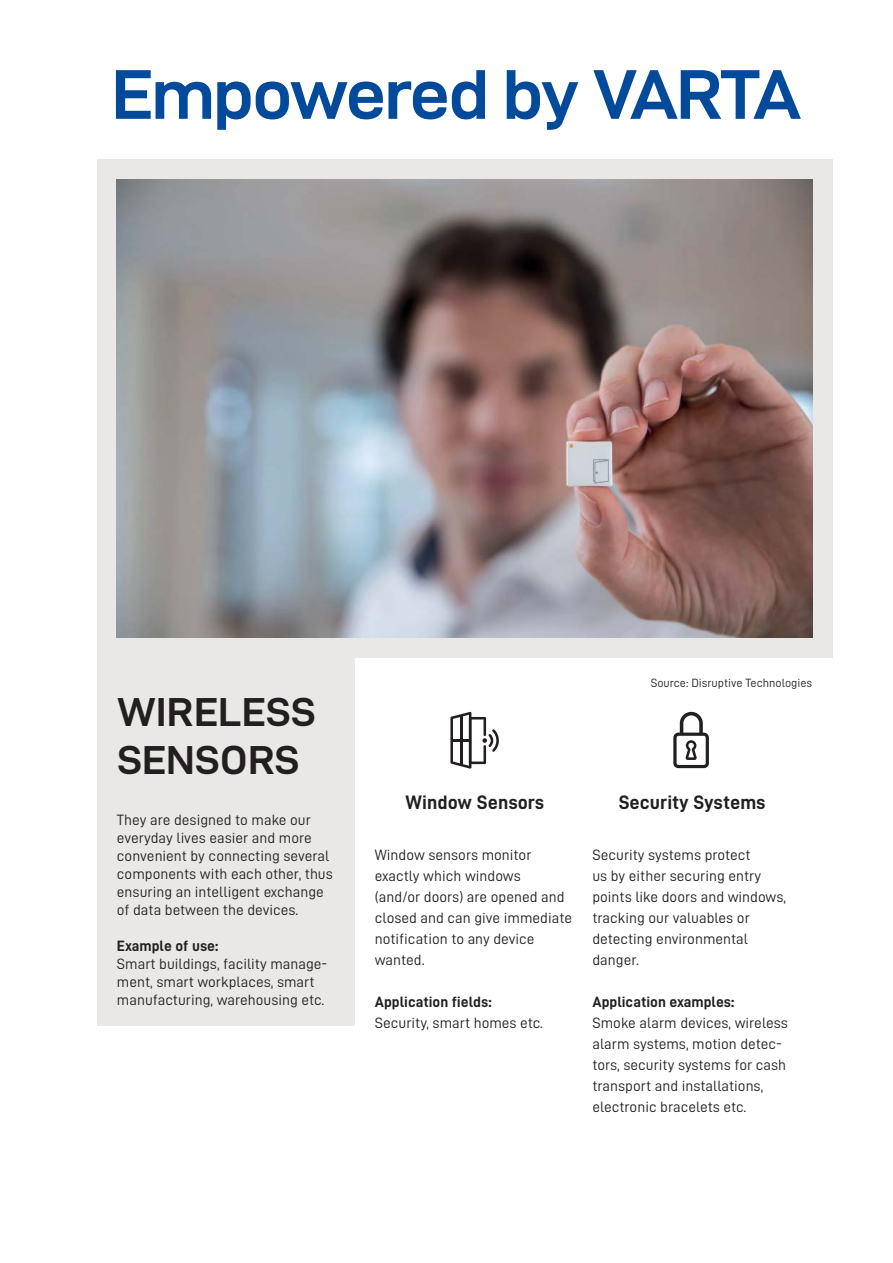
<style>
.page{position:relative;width:893px;height:1263px;background:#fff}
.page>*{position:absolute;margin:0;border:0;box-sizing:border-box;transform-origin:0 0}
.t1{font:700 70.5px "Varta DIN Pro Wd";letter-spacing:-.045em;color:#034a9b}
.t2{font:700 40.5px/48px "Varta DIN Pro Wd";color:#231f20}
.t3{font:700 19.5px "Varta DIN Pro";color:#231f20}
.t4{font:15px/21px "Varta DIN Pro";color:#231f20}
.t5{font:700 15px "Varta DIN Pro";color:#231f20}
.t6{font:12px "Varta DIN Pro";color:#231f20}
</style>
<div class="page">
<div style="left:97px;top:159px;width:735px;height:499px;background:#eae8e7"></div>
<div style="left:97px;top:658px;width:258px;height:367px;background:#eae8e7"></div>
<img style="left:117px;top:179px;width:695px;height:459px">
<svg style="left:450px;top:712px;width:49px;height:57px"></svg>
<svg style="left:673px;top:712px;width:36px;height:56px"></svg>
<h1 class="t1" style="left:111px;top:69px;width:692px">Empowered by VARTA</h1>
<h2 class="t2" style="left:117px;top:693px;width:200px">WIRELESS<br>SENSORS</h2>
<p class="t4" style="left:117px;top:813px;width:217px;line-height:18px">They are designed to make our everyday lives easier and more convenient by connecting several components with each other, thus ensuring an intelligent exchange of data between the devices.</p>
<p class="t5" style="left:117px;top:937px;width:103px">Example of use:</p>
<p class="t4" style="left:117px;top:957px;width:212px;line-height:18px">Smart buildings, facility manage&shy;ment, smart workplaces, smart manufacturing, warehousing etc.</p>
<p class="t6" style="left:651px;top:678px;width:163px">Source: Disruptive Technologies</p>
<h3 class="t3" style="left:405px;top:790px;width:141px">Window Sensors</h3>
<p class="t4" style="left:375px;top:846px;width:199px">Window sensors monitor exactly which windows<br>(and/or doors) are opened and closed and can give immediate notification to any device wanted.</p>
<p class="t5" style="left:375px;top:993px;width:118px">Application fields:</p>
<p class="t4" style="left:375px;top:1014px;width:170px">Security, smart homes etc.</p>
<h3 class="t3" style="left:619px;top:790px;width:148px">Security Systems</h3>
<p class="t4" style="left:592px;top:846px;width:195px">Security systems protect<br>us by either securing entry points like doors and windows, tracking our valuables or detecting environmental danger.</p>
<p class="t5" style="left:592px;top:993px;width:143px">Application examples:</p>
<p class="t4" style="left:592px;top:1014px;width:197px">Smoke alarm devices, wireless alarm systems, motion detec&shy;tors, security systems for cash transport and installations, electronic bracelets etc.</p>
</div>
